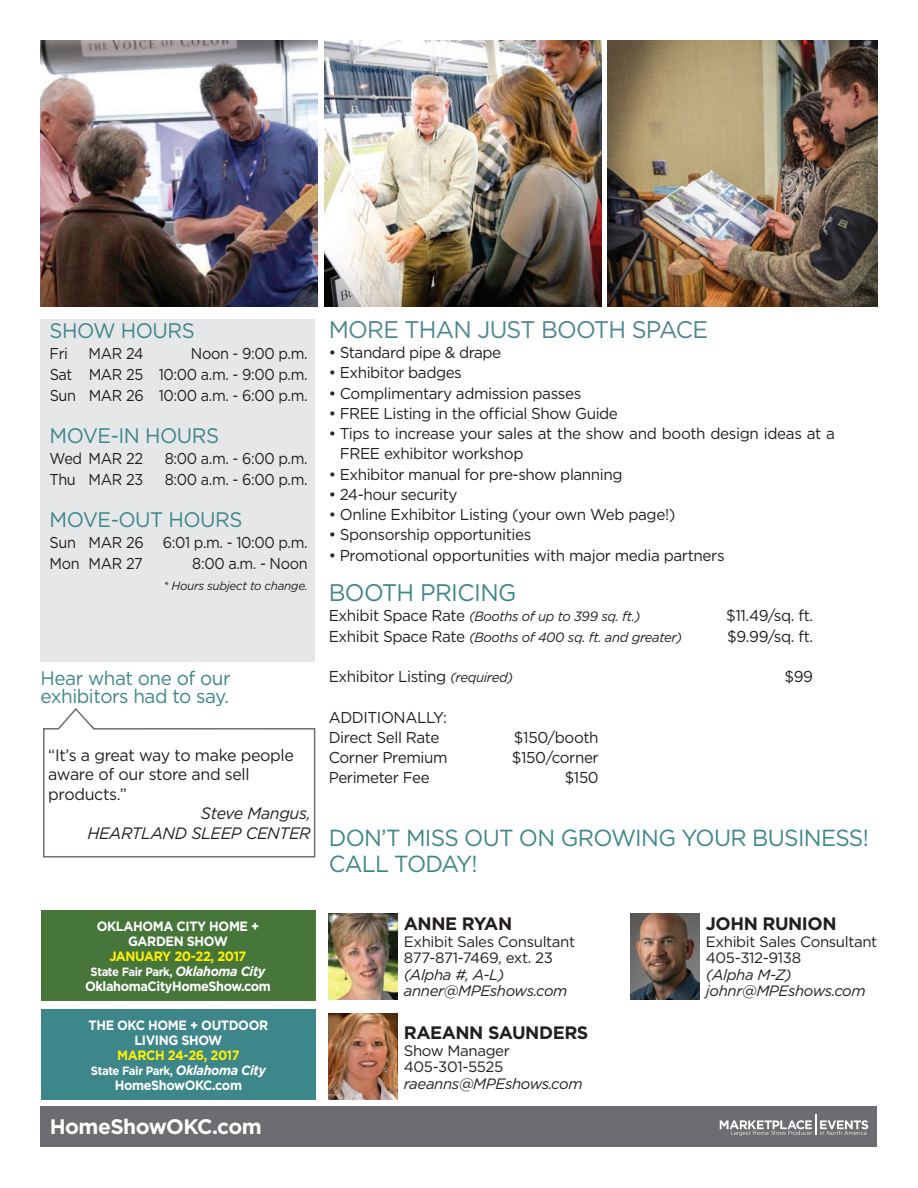
<style>
.page{position:relative;width:918px;height:1188px;background:#fff}
.page>*{position:absolute;margin:0;border:0;box-sizing:border-box;transform-origin:0 0}
.t1{font:24px "Gotham";letter-spacing:-.03em;color:#4c868e}
.t2{font:24px "Gotham";letter-spacing:-.025em;color:#3d8689}
.t3{font:23.25px/25.5px "Gotham";letter-spacing:-.03em;color:#3d8689}
.t4{font:21px "Gotham";letter-spacing:-.025em;color:#3d8689}
.t5{font:700 21px "Gotham";color:#fff}
.t6{font:19.5px/18px "Gotham";letter-spacing:-.025em;color:#3d8689}
.t7{font:700 18px "Gotham";color:#231f20}
.t8{font:16.5px/19.5px "Gotham";letter-spacing:-.02em;color:#231f20}
.t9{font:italic 16.5px/19.5px "Gotham";letter-spacing:-.02em;color:#231f20;text-align:right}
.t10{font:15.75px/20.2px "Gotham";letter-spacing:-.025em;color:#231f20}
.t11{font:15.75px/21px "Gotham";letter-spacing:-.025em;color:#231f20;text-align:justify;scale:.92 1}
.t12{font:15.75px "Gotham";letter-spacing:-.025em;color:#231f20;scale:.96 1}
.t13{font:15px/16.5px "Gotham";letter-spacing:-.025em;color:#231f20}
.t14{font:italic 15px/16.5px "Gotham";letter-spacing:-.025em;color:#231f20}
.t15{font:700 13.5px "Gotham";letter-spacing:-.03em;color:#fff;scale:.94 1}
.t16{font:italic 13.5px "Gotham";letter-spacing:-.025em;color:#231f20}
.t17{font:700 13.5px "Gotham";letter-spacing:-.03em;color:#fff101;scale:.94 1}
.t18{font:700 12px "Gotham";color:#fff;scale:.94 1}
.t19{font:italic 12px "Gotham";letter-spacing:-.025em;color:#231f20}
.s1{font-style:italic;font-size:13.5px}
.s2{font-style:normal;font-size:15.75px}
</style>
<div class="page">
<div style="left:40px;top:319px;width:275px;height:343px;background:#e6e7e9"></div>
<div style="left:40px;top:1106px;width:838px;height:41px;background:#6c6d70"></div>
<hr style="left:815px;top:1114px;width:2px;height:21px;background:#fff">
<svg style="left:720px;top:1120px;width:92px;height:16px"></svg>
<svg style="left:820px;top:1120px;width:48px;height:15px"></svg>
<svg style="left:43px;top:708px;width:273px;height:150px"></svg>
<img style="left:608px;top:40px;width:270px;height:267px">
<img style="left:324px;top:40px;width:277px;height:267px">
<img style="left:40px;top:41px;width:277px;height:266px">
<div style="left:41px;top:1010px;width:275px;height:90px;background:#3d8689"></div>
<div style="left:41px;top:910px;width:274px;height:91px;background:#47763a"></div>
<img style="left:631px;top:913px;width:68px;height:86px">
<img style="left:329px;top:913px;width:68px;height:86px">
<img style="left:329px;top:1014px;width:68px;height:86px">
<h3 class="t4" style="left:50px;top:318px;width:147px">SHOW HOURS</h3>
<p class="t11" style="left:50px;top:343px;width:22px">Fri</p>
<p class="t11" style="left:89px;top:343px;width:61px">MAR 24</p>
<p class="t11" style="left:50px;top:343px;width:282px;text-indent:141px">Noon - 9:00 p.m.<br>Sat MAR 25 10:00 a.m. - 9:00 p.m.<br>Sun MAR 26 10:00 a.m. - 6:00 p.m.</p>
<h3 class="t4" style="left:50px;top:423px;width:171px">MOVE-IN HOURS</h3>
<p class="t11" style="left:50px;top:448px;width:103px">Wed MAR 22</p>
<p class="t11" style="left:165px;top:448px;width:157px">8:00 a.m. - 6:00 p.m.</p>
<p class="t11" style="left:50px;top:469px;width:103px">Thu MAR 23</p>
<p class="t11" style="left:165px;top:469px;width:157px">8:00 a.m. - 6:00 p.m.</p>
<h3 class="t4" style="left:50px;top:507px;width:194px">MOVE-OUT HOURS</h3>
<p class="t11" style="left:50px;top:532px;width:282px">Sun MAR 26 6:01 p.m. - 10:00 p.m.<br>Mon MAR 27</p>
<p class="t11" style="left:192px;top:553px;width:127px">8:00 a.m. - Noon</p>
<p class="t19" style="left:164px;top:578px;width:146px">* Hours subject to change.</p>
<p class="t6" style="left:41px;top:669px;width:192px">Hear what one of our exhibitors had to say.</p>
<p class="t8" style="left:48px;top:745px;width:247px">“It’s a great way to make people aware of our store and sell products.”</p>
<p class="t9" style="left:87px;top:803px;width:225px">Steve Mangus,<br>HEARTLAND SLEEP CENTER</p>
<p class="t15" style="left:97px;top:917px;width:11px">OKLA</p>
<p class="t15" style="left:133px;top:917px;width:22px">HOMA</p>
<p class="t15" style="left:176px;top:917px;width:9px">CITY</p>
<p class="t15" style="left:209px;top:917px;width:21px">HOME</p>
<p class="t15" style="left:251px;top:917px;width:10px">+</p>
<p class="t15" style="left:128px;top:932px;width:11px">GAR</p>
<p class="t15" style="left:156px;top:932px;width:78px">DEN SHOW</p>
<p class="t17" style="left:110px;top:947px;width:13px">JANUARY</p>
<p class="t17" style="left:174px;top:947px;width:78px">20-22, 2017</p>
<p class="t18" style="left:91px;top:964px;width:188px">State Fair Park, <span class="s1">Oklahoma City</span></p>
<p class="t15" style="left:85px;top:977px;width:199px">OklahomaCityHomeShow.com</p>
<p class="t15" style="left:89px;top:1016px;width:41px">THE OKC</p>
<p class="t15" style="left:148px;top:1016px;width:21px">HOME</p>
<p class="t15" style="left:190px;top:1016px;width:23px">+ OUT</p>
<p class="t15" style="left:229px;top:1016px;width:22px">DOOR</p>
<p class="t15" style="left:134px;top:1031px;width:9px">LIVING</p>
<p class="t15" style="left:181px;top:1031px;width:45px">SHOW</p>
<p class="t17" style="left:117px;top:1046px;width:11px">MARC</p>
<p class="t17" style="left:155px;top:1046px;width:91px">H 24-26, 2017</p>
<p class="t18" style="left:91px;top:1063px;width:188px">State Fair Park, <span class="s1">Oklahoma City</span></p>
<p class="t15" style="left:115px;top:1076px;width:85px">HomeShowOKC</p>
<p class="t15" style="left:212px;top:1076px;width:33px">.com</p>
<h3 class="t5" style="left:50px;top:1113px;width:133px">HomeShowOKC</h3>
<h3 class="t5" style="left:212px;top:1113px;width:51px">.com</h3>
<h1 class="t1" style="left:329px;top:314px;width:381px">MORE THAN JUST BOOTH SPACE</h1>
<p class="t10" style="left:329px;top:342px;width:174px">• Standard pipe &amp; drape</p>
<p class="t10" style="left:329px;top:362px;width:135px">• Exhibitor badges</p>
<p class="t10" style="left:329px;top:383px;width:254px">• Complimentary admission passes</p>
<p class="t10" style="left:329px;top:403px;width:291px">• FREE Listing in the official Show Guide</p>
<p class="t10" style="left:340px;top:423px;width:497px;text-indent:-11px">• Tips to increase your sales at the show and booth design ideas at a<br>FREE exhibitor workshop</p>
<p class="t10" style="left:329px;top:464px;width:295px">• Exhibitor manual for pre-show planning</p>
<p class="t10" style="left:329px;top:484px;width:130px">• 24-hour security</p>
<p class="t10" style="left:329px;top:504px;width:348px">• Online Exhibitor Listing (your own Web page!)</p>
<p class="t10" style="left:329px;top:524px;width:204px">• Sponsorship opportunities</p>
<p class="t10" style="left:329px;top:545px;width:397px">• Promotional opportunities with major media partners</p>
<h1 class="t2" style="left:329px;top:577px;width:189px">BOOTH PRICING</h1>
<p class="t16" style="left:329px;top:608px;width:313px"><span class="s2">Exhibit Space Rate</span> (Booths of up to 399 sq. ft.)</p>
<p class="t10" style="left:726px;top:605px;width:89px">$11.49/sq. ft.</p>
<p class="t16" style="left:329px;top:628px;width:355px"><span class="s2">Exhibit Space Rate</span> (Booths of 400 sq. ft. and greater)</p>
<p class="t10" style="left:727px;top:626px;width:88px">$9.99/sq. ft.</p>
<p class="t10" style="left:329px;top:666px;width:186px">Exhibitor Listing <span class="s1">(required)</span></p>
<p class="t10" style="left:784px;top:666px;width:30px">$99</p>
<p class="t10" style="left:329px;top:707px;width:120px">ADDITIONALLY:<br>Direct Sell Rate</p>
<p class="t10" style="left:514px;top:727px;width:86px">$150/booth</p>
<p class="t10" style="left:329px;top:747px;width:120px">Corner Premium</p>
<p class="t10" style="left:512px;top:747px;width:88px">$150/corner</p>
<p class="t12" style="left:329px;top:768px;width:107px">Perimeter Fee</p>
<p class="t12" style="left:565px;top:768px;width:37px">$150</p>
<h2 class="t3" style="left:329px;top:825px;width:542px">DON’T MISS OUT ON GROWING YOUR BUSINESS!<br>CALL TODAY!</h2>
<p class="t7" style="left:404px;top:912px;width:14px">ANNE</p>
<p class="t7" style="left:462px;top:912px;width:13px">RYAN</p>
<p class="t13" style="left:404px;top:933px;width:173px">Exhibit Sales Consultant<br>877-871-7469, ext. 23</p>
<p class="t14" style="left:404px;top:966px;width:165px">(Alpha #, A-L) anner@MPEshows.com</p>
<p class="t7" style="left:404px;top:1021px;width:14px">RAEANN</p>
<p class="t7" style="left:488px;top:1021px;width:14px">SAUN</p>
<p class="t7" style="left:539px;top:1021px;width:26px">DERS</p>
<p class="t13" style="left:404px;top:1042px;width:107px">Show Manager<br>405-301-5525</p>
<p class="t14" style="left:404px;top:1075px;width:180px">raeanns@MPEshows.com</p>
<p class="t7" style="left:706px;top:912px;width:70px">JOHN RUNION</p>
<p class="t13" style="left:706px;top:933px;width:173px">Exhibit Sales Consultant<br>405-312-9138</p>
<p class="t14" style="left:706px;top:966px;width:161px">(Alpha M-Z) johnr@MPEshows.com</p>
</div>
